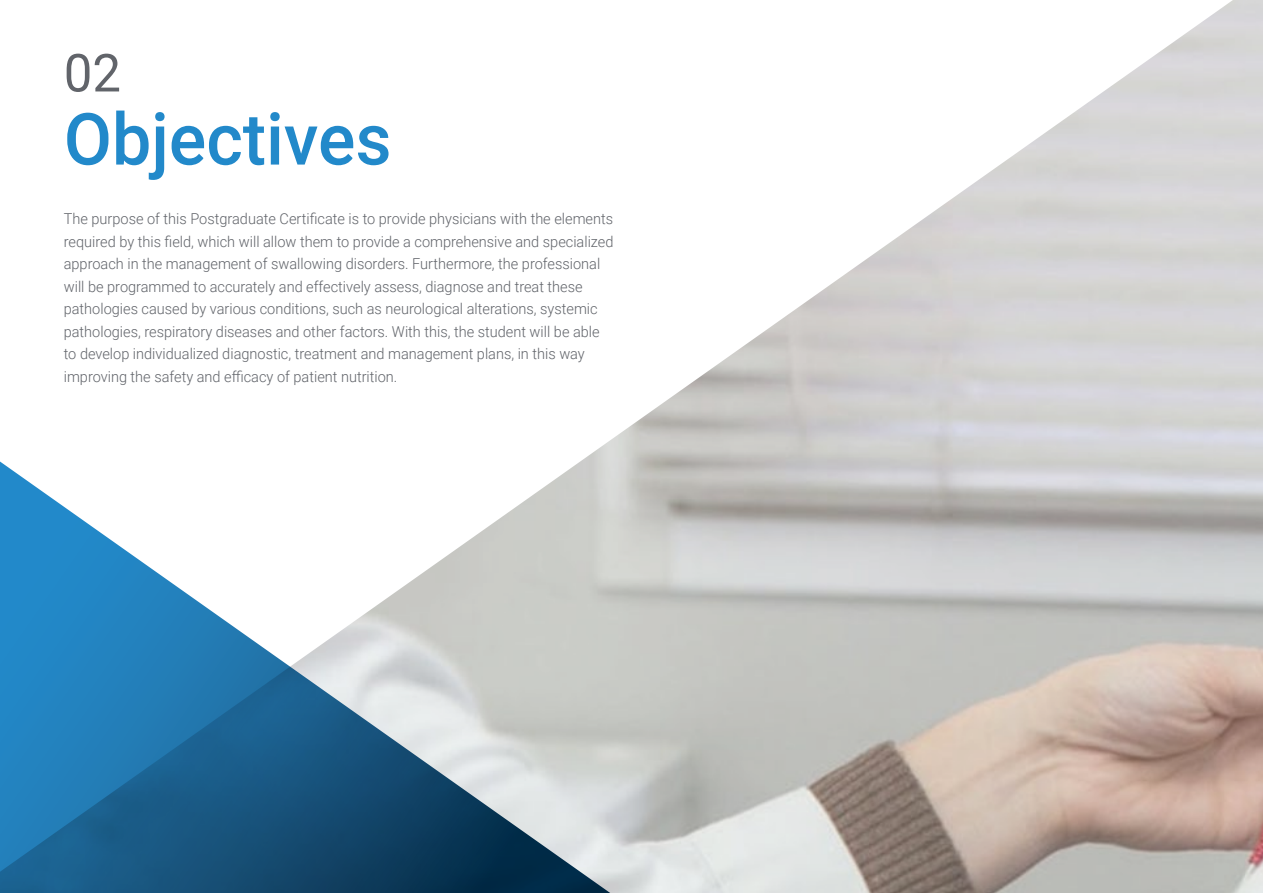
<style>
.page{position:relative;width:1263px;height:893px;background:#fff}
.page>*{position:absolute;margin:0;border:0;box-sizing:border-box;transform-origin:0 0}
.t1{font:500 72px "Roboto";color:#2289ca}
.t2{font:52.5px "Roboto";color:#61646a}
.t3{font:300 15px/22.5px "Roboto";color:#61646a}
</style>
<div class="page">
<img style="left:602px;top:0;width:661px;height:893px">
<svg style="left:0;top:446px;width:640px;height:447px"></svg>
<h2 class="t2" style="left:64px;top:36px;width:59px">02</h2>
<h1 class="t1" style="left:64px;top:89px;width:329px">Objectives</h1>
<p class="t3" style="left:64px;top:207px;width:551px">The purpose of this Postgraduate Certificate is to provide physicians with the elements required by this field, which will allow them to provide a comprehensive and specialized approach in the management of swallowing disorders. Furthermore, the professional will be programmed to accurately and effectively assess, diagnose and treat these pathologies caused by various conditions, such as neurological alterations, systemic pathologies, respiratory diseases and other factors. With this, the student will be able to develop individualized diagnostic, treatment and management plans, in this way improving the safety and efficacy of patient nutrition.</p>
</div>
